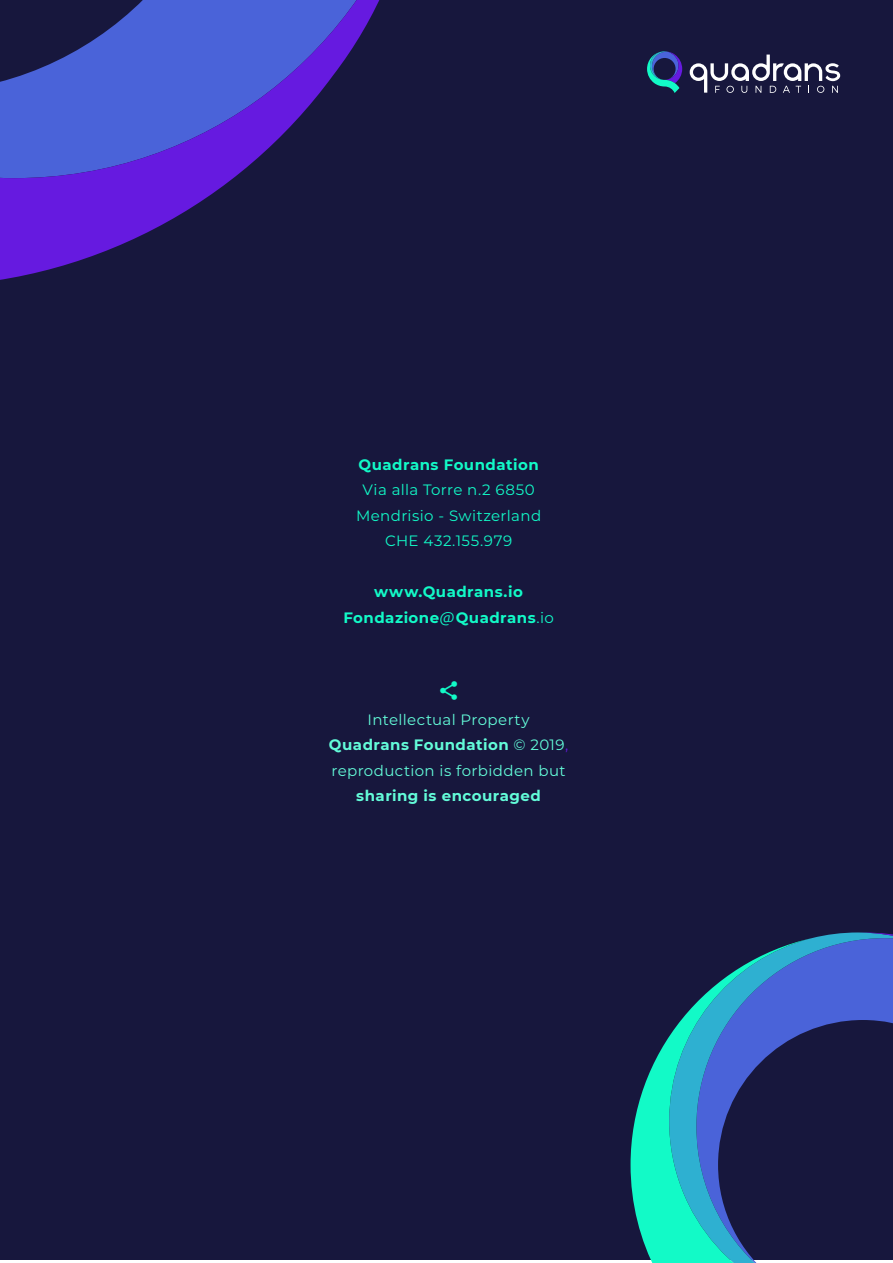
<style>
.page{position:relative;width:893px;height:1263px;background:#fff}
.page>*{position:absolute;margin:0;border:0;box-sizing:border-box;transform-origin:0 0}
.t1{font:15px/25.5px "Montserrat";letter-spacing:.025em;color:#63fcd9;text-align:center}
.t2{font:700 15px "Montserrat";letter-spacing:.03em;color:#12fac7}
.t3{font:15px "Montserrat";letter-spacing:.025em;color:#12fac7}
.s1{font-family:"Aller";font-weight:300}
.s2{font-weight:400}
.s3{font-weight:700}
.s4{color:#6619e0}
</style>
<div class="page">
<div style="left:0;top:0;width:893px;height:1260px;background:#17173d"></div>
<svg style="left:0;top:206px;width:194px;height:74px;fill:#661ae0"></svg>
<svg style="left:0;top:0;width:380px;height:206px"></svg>
<svg style="left:631px;top:938px;width:262px;height:325px"></svg>
<svg style="left:690px;top:55px;width:150px;height:38px"></svg>
<svg style="left:647px;top:51px;width:35px;height:42px"></svg>
<p class="t2" style="left:359px;top:454px;width:182px">Quadrans Foundation</p>
<p class="t3" style="left:362px;top:480px;width:174px">Via alla Torre n.2 6850</p>
<p class="t3" style="left:356px;top:505px;width:187px">Mendrisio - Switzerland</p>
<p class="t3" style="left:385px;top:531px;width:129px">CHE 432.155.979</p>
<p class="t2" style="left:374px;top:581px;width:150px">www.Quadrans.io</p>
<p class="t2" style="left:343px;top:607px;width:212px">Fondazione<span class="s1">@</span>Quadrans<span class="s2">.io</span></p>
<p class="t1" style="left:329px;top:706px;width:241px">Intellectual Property<br><span class="s3">Quadrans Foundation</span> © 2019<span class="s4">, </span>reproduction is forbidden but <span class="s3">sharing is encouraged</span></p>
</div>
